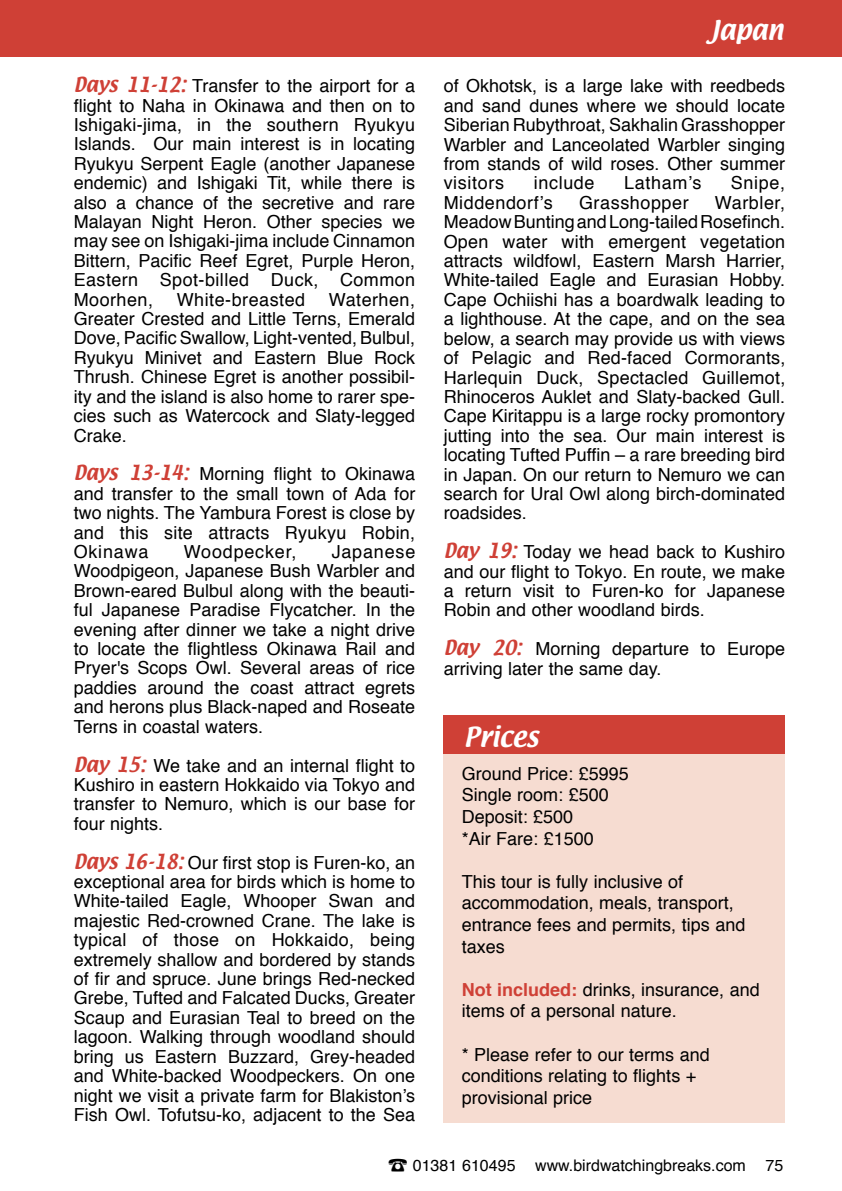
<style>
.page{position:relative;width:842px;height:1191px;background:#fff}
.page>*{position:absolute;margin:0;border:0;box-sizing:border-box;transform-origin:0 0}
.t1{font:24px "Textile";color:#fff}
.t2{font:18px/19.4px "Helvetica";color:#000;text-align:justify}
.t3{font:18px "Helvetica";letter-spacing:.03em;color:#000}
.t4{font:18px "Helvetica";letter-spacing:.025em;color:#000}
.t5{font:18px "Helvetica";letter-spacing:.045em;color:#000}
.t6{font:18px "Helvetica";letter-spacing:.035em;color:#000}
.t7{font:16px "Helvetica";color:#000}
.s1{font-family:"Textile";color:#cf4036}
.s2{font-weight:700;color:#cf4036}
</style>
<div class="page">
<div style="left:0;top:0;width:842px;height:57px;background:#cf4036"></div>
<div style="left:444px;top:735px;width:341px;height:388px;background:#f6dcd1"></div>
<div style="left:444px;top:715px;width:341px;height:39px;background:#cf4036"></div>
<p class="t2" style="left:74px;top:77px;width:343px"><span class="s1">Days 11-12:</span> Transfer to the airport for a flight to Naha in Okinawa and then on to Ishigaki-jima, in the southern Ryukyu Islands. Our main interest is in locating Ryukyu Serpent Eagle (another Japanese endemic) and Ishigaki Tit, while there is also a chance of the secretive and rare Malayan Night Heron. Other species we may see on Ishigaki-jima include Cinnamon Bittern, Pacific Reef Egret, Purple Heron, Eastern Spot-billed Duck, Common Moorhen,</p>
<p class="t2" style="left:74px;top:290px;width:343px;text-indent:255px">Waterhen, Greater Crested and Little Terns, Emerald Dove, Pacific Swallow, Light-vented, Bulbul, Ryukyu Minivet and Eastern Blue Rock Thrush. Chinese Egret is another possibil&shy;ity and the island is also home to rarer spe&shy;cies such as Watercock and Slaty-legged Crake.</p>
<p class="t2" style="left:74px;top:465px;width:343px"><span class="s1">Days 13-14:</span> Morning flight to Okinawa and transfer to the small town of Ada for two nights. The Yambura Forest is close by and this site attracts Ryukyu Robin, Okinawa</p>
<p class="t4" style="left:177px;top:285px;width:130px">White-breasted</p>
<p class="t5" style="left:184px;top:538px;width:114px">Woodpecker,</p>
<p class="t2" style="left:74px;top:542px;width:343px;text-indent:258px">Japanese Woodpigeon, Japanese Bush Warbler and Brown-eared Bulbul along with the beauti&shy;ful Japanese Paradise Flycatcher. In the evening after dinner we take a night drive to locate the flightless Okinawa Rail and Pryer's Scops Owl. Several areas of rice paddies around the coast attract egrets and herons plus Black-naped and Roseate Terns in coastal waters.</p>
<p class="t2" style="left:74px;top:756px;width:343px"><span class="s1">Day 15:</span> We take and an internal flight to Kushiro in eastern Hokkaido via Tokyo and transfer to Nemuro, which is our base for four nights.</p>
<p class="t2" style="left:74px;top:853px;width:343px"><span class="s1">Days 16-18:</span> Our first stop is Furen-ko, an exceptional area for birds which is home to White-tailed Eagle, Whooper Swan and majestic Red-crowned Crane. The lake is typical of those on Hokkaido, being extremely shallow and bordered by stands of fir and spruce. June brings Red-necked Grebe, Tufted and Falcated Ducks, Greater Scaup and Eurasian Teal to breed on the lagoon. Walking through woodland should bring us Eastern Buzzard, Grey-headed and White-backed Woodpeckers. On one night we visit a private farm for Blakiston’s Fish Owl. Tofutsu-ko, adjacent to the Sea</p>
<h1 class="t1" style="left:709px;top:14px;width:76px">Japan</h1>
<p class="t2" style="left:444px;top:77px;width:343px">of Okhotsk, is a large lake with reedbeds and sand dunes where we should locate Siberian Rubythroat, Sakhalin Grasshopper Warbler and Lanceolated Warbler singing from stands of wild roses. Other summer visitors</p>
<p class="t6" style="left:534px;top:169px;width:62px">include</p>
<p class="t2" style="left:624px;top:174px;width:79px">Latham’s</p>
<p class="t2" style="left:731px;top:174px;width:56px">Snipe,</p>
<p class="t3" style="left:444px;top:189px;width:111px">Middendorf’s</p>
<p class="t3" style="left:579px;top:189px;width:111px">Grasshopper</p>
<p class="t2" style="left:444px;top:193px;width:343px;text-indent:271px">Warbler, Meadow Bunting and Long-tailed Rosefinch.<br>Open water with emergent vegetation attracts wildfowl, Eastern Marsh Harrier, White-tailed Eagle and Eurasian Hobby.<br>Cape Ochiishi has a boardwalk leading to a lighthouse. At the cape, and on the sea below, a search may provide us with views of Pelagic and Red-faced Cormorants, Harlequin Duck, Spectacled Guillemot, Rhinoceros Auklet and Slaty-backed Gull.<br>Cape Kiritappu is a large rocky promontory jutting into the sea. Our main interest is locating Tufted Puffin – a rare breeding bird in Japan. On our return to Nemuro we can search for Ural Owl along birch-dominated roadsides.</p>
<p class="t2" style="left:444px;top:543px;width:343px"><span class="s1">Day 19:</span> Today we head back to Kushiro and our flight to Tokyo. En route, we make a return visit to Furen-ko for Japanese Robin and other woodland birds.</p>
<p class="t2" style="left:444px;top:640px;width:343px"><span class="s1">Day 20:</span> Morning departure to Europe arriving later the same day.</p>
<h1 class="t1" style="left:464px;top:720px;width:76px">Prices</h1>
<p class="t2" style="left:462px;top:763px;width:169px;line-height:21.6px;text-align:left">Ground Price: £5995<br>Single room: £500<br>Deposit: £500<br>*Air Fare: £1500</p>
<p class="t2" style="left:462px;top:871px;width:285px;line-height:21.6px;text-align:left">This tour is fully inclusive of accommodation, meals, transport, entrance fees and permits, tips and taxes</p>
<p class="t2" style="left:462px;top:979px;width:300px;line-height:21.6px"><span class="s2">Not included:</span> drinks, insurance, and items of a personal nature.</p>
<p class="t2" style="left:462px;top:1044px;width:250px;line-height:21.6px;text-align:left">* Please refer to our terms and conditions relating to flights + provisional price</p>
<p class="t7" style="left:388px;top:1152px;width:397px">☎ 01381 610495 www.birdwatchingbreaks.com 75</p>
</div>
